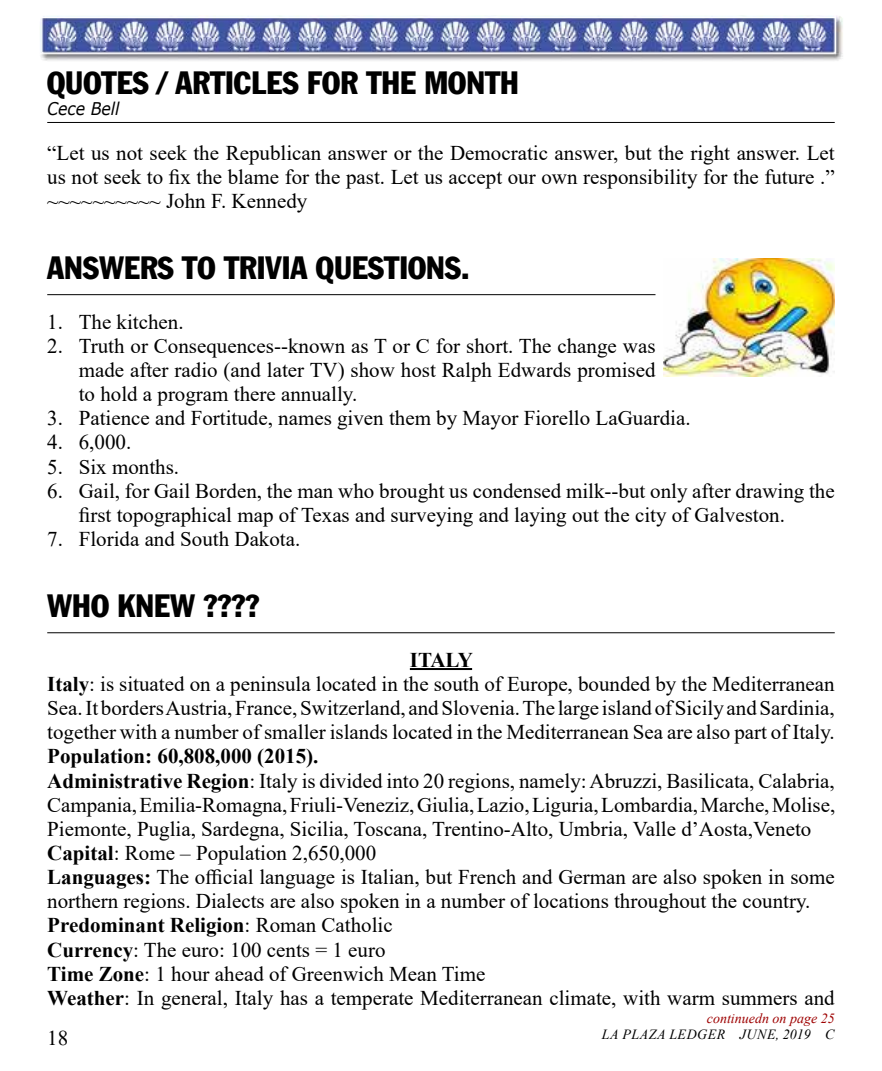
<style>
.page{position:relative;width:882px;height:1071px;background:#fff}
.page>*{position:absolute;margin:0;border:0;box-sizing:border-box;transform-origin:0 0}
.t1{font:31.5px "Franklin Gothic Condensed";color:#000}
.t2{font:21px/24.2px "Times New Roman";color:#000;text-align:justify}
.t3{font:italic 17.5px "Verdana";color:#000;scale:.9 1}
.t4{font:italic 14px "Times New Roman";letter-spacing:.035em;color:#000}
.t5{font:italic 14px "Times New Roman";color:#9e0000}
.s1{font-weight:700}
</style>
<div class="page">
<img style="left:40px;top:15px;width:803px;height:46px">
<hr style="left:47px;top:122px;width:788px;height:1px;background:#000">
<hr style="left:47px;top:294px;width:609px;height:1px;background:#000">
<img style="left:663px;top:259px;width:172px;height:118px">
<hr style="left:47px;top:632px;width:788px;height:1px;background:#000">
<hr style="left:410px;top:668px;width:62px;height:2px;background:#000">
<h1 class="t1" style="left:47px;top:64px;width:473px">QUOTES / ARTICLES FOR THE MONTH</h1>
<p class="t3" style="left:47px;top:97px;width:82px">Cece Bell</p>
<p class="t2" style="left:47px;top:140px;width:789px">“Let us not seek the Republican answer or the Democratic answer, but the right answer. Let us not seek to fix the blame for the past. Let us accept our own responsibility for the future .” ~~~~~~~~~~ John F. Kennedy</p>
<h1 class="t1" style="left:47px;top:249px;width:424px">ANSWERS TO TRIVIA QUESTIONS.</h1>
<p class="t2" style="left:47px;top:309px;width:138px">1. The kitchen.</p>
<p class="t2" style="left:79px;top:333px;width:578px;text-indent:-32px">2. Truth or Consequences--known as T or C for short. The change was made after radio (and later TV) show host Ralph Edwards promised to hold a program there annually.</p>
<p class="t2" style="left:47px;top:405px;width:645px">3. Patience and Fortitude, names given them by Mayor Fiorello LaGuardia.</p>
<p class="t2" style="left:47px;top:430px;width:85px">4. 6,000.</p>
<p class="t2" style="left:47px;top:454px;width:133px">5. Six months.</p>
<p class="t2" style="left:79px;top:478px;width:758px;text-indent:-32px">6. Gail, for Gail Borden, the man who brought us condensed milk--but only after drawing the first topographical map of Texas and surveying and laying out the city of Galveston.</p>
<p class="t2" style="left:47px;top:526px;width:255px">7. Florida and South Dakota.</p>
<h1 class="t1" style="left:47px;top:587px;width:214px">WHO KNEW ????</h1>
<p class="t2" style="left:47px;top:647px;width:789px;text-align:center"><span class="s1">ITALY<br>Italy</span>: is situated on a peninsula located in the south of Europe, bounded by the Mediterranean Sea. It borders Austria, France, Switzerland, and Slovenia. The large island of Sicily and Sardinia, together with a number of smaller islands located in the Mediterranean Sea are also part of Italy.</p>
<p class="t2" style="left:47px;top:744px;width:790px;text-align:left"><span class="s1">Population: 60,808,000 (2015).<br>Administrative Region</span>: Italy is divided into 20 regions, namely: Abruzzi, Basilicata, Calabria, Campania, Emilia-Romagna, Friuli-Veneziz, Giulia, Lazio, Liguria, Lombardia, Marche, Molise, Piemonte, Puglia, Sardegna, Sicilia, Toscana, Trentino-Alto, Umbria, Valle d’Aosta,Veneto <span class="s1">Capital</span>: Rome – Population 2,650,000<br><span class="s1">Languages:</span> The official language is Italian, but French and German are also spoken in some northern regions. Dialects are also spoken in a number of locations throughout the country.<br><span class="s1">Predominant Religion</span>: Roman Catholic<br><span class="s1">Currency</span>: The euro: 100 cents = 1 euro<br><span class="s1">Time Zone</span>: 1 hour ahead of Greenwich Mean Time<br><span class="s1">Weather</span>: In general, Italy has a temperate Mediterranean climate, with warm summers and</p>
<p class="t5" style="left:707px;top:1009px;width:129px">continuedn on page 25</p>
<p class="t2" style="left:47px;top:1026px;width:22px">18</p>
<p class="t4" style="left:602px;top:1024px;width:234px">LA PLAZA LEDGER JUNE, 2019 C</p>
</div>
